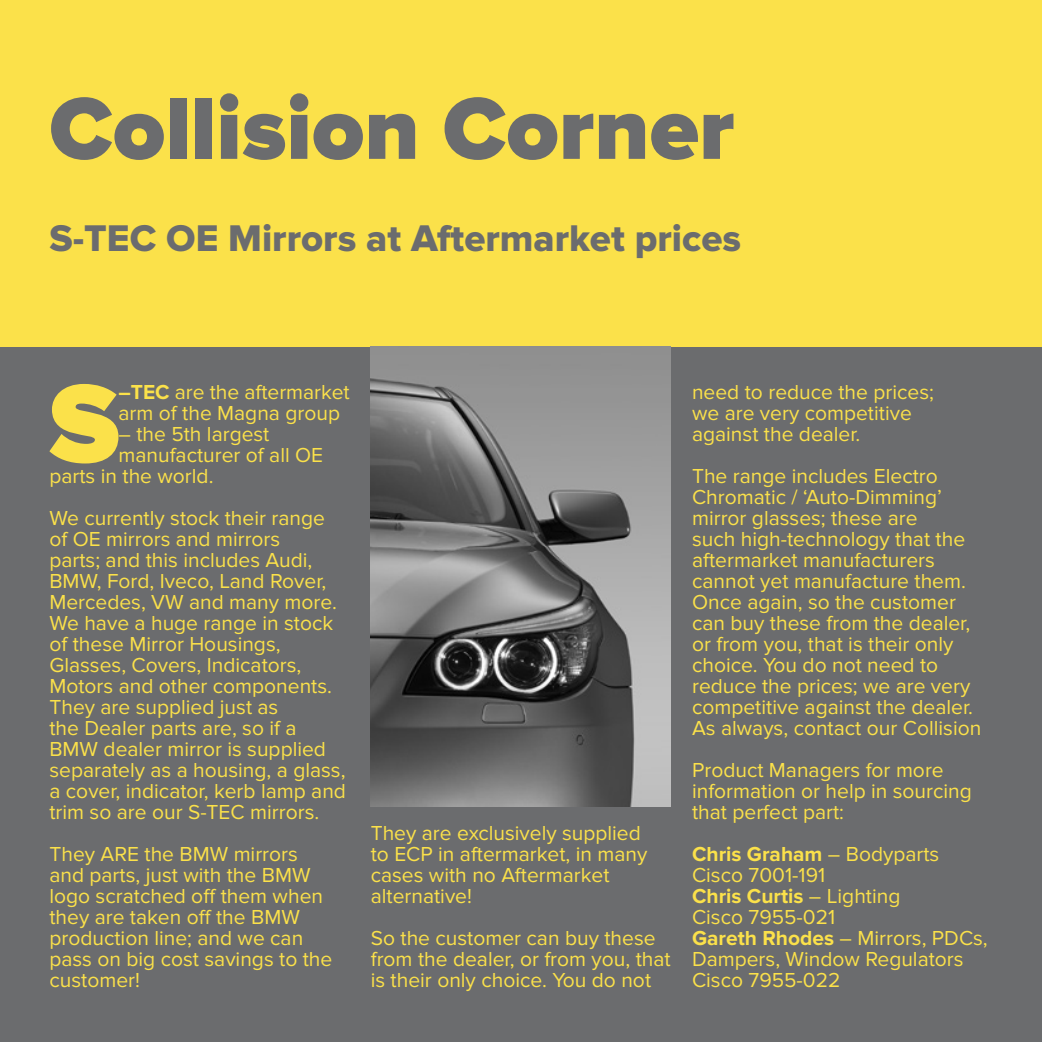
<style>
.page{position:relative;width:1042px;height:1042px;background:#fff}
.page>*{position:absolute;margin:0;border:0;box-sizing:border-box;transform-origin:0 0}
.t1{font:900 115.5px "Proxima Nova";color:#fbe14a}
.t2{font:900 91px "Proxima Nova";color:#6b6c6e}
.t3{font:38.5px "Proxima Nova Extrabld";color:#6b6c6e}
.t4{font:21px/21px "Proxima Nova";color:#fbe14a}
.s1{font-weight:700}
</style>
<div class="page">
<div style="left:0;top:345px;width:1042px;height:697px;background:#6b6c6e"></div>
<div style="left:0;top:0;width:1042px;height:346px;background:#fbe14a"></div>
<img style="left:371px;top:346px;width:300px;height:460px">
<h2 class="t2" style="left:49px;top:76px;width:686px">Collision Corner</h2>
<h3 class="t3" style="left:49px;top:216px;width:693px">S-TEC OE Mirrors at Aftermarket prices</h3>
<h1 class="t1" style="left:49px;top:357px;width:72px">S</h1>
<p class="t4" style="left:118px;top:382px;width:233px"><span class="s1">–TEC</span> are the aftermarket arm of the Magna group</p>
<p class="t4" style="left:118px;top:424px;width:152px">– the 5th largest</p>
<p class="t4" style="left:118px;top:445px;width:206px">manufacturer of all OE</p>
<p class="t4" style="left:49px;top:466px;width:166px">parts in the world.</p>
<p class="t4" style="left:49px;top:508px;width:298px">We currently stock their range of OE mirrors and mirrors<br>parts; and this includes Audi,<br>BMW, Ford, Iveco, Land Rover,<br>Mercedes, VW and many more.<br>We have a huge range in stock of these Mirror Housings,<br>Glasses, Covers, Indicators,<br>Motors and other components.<br>They are supplied just as<br>the Dealer parts are, so if a<br>BMW dealer mirror is supplied separately as a housing, a glass, a cover, indicator, kerb lamp and trim so are our S-TEC mirrors.</p>
<p class="t4" style="left:49px;top:844px;width:284px">They ARE the BMW mirrors and parts, just with the BMW logo scratched off them when they are taken off the BMW production line; and we can pass on big cost savings to the customer!</p>
<p class="t4" style="left:371px;top:823px;width:278px">They are exclusively supplied to ECP in aftermarket, in many cases with no Aftermarket alternative!</p>
<p class="t4" style="left:371px;top:928px;width:301px">So the customer can buy these from the dealer, or from you, that is their only choice. You do not</p>
<p class="t4" style="left:692px;top:382px;width:243px">need to reduce the prices; we are very competitive against the dealer.</p>
<p class="t4" style="left:692px;top:466px;width:291px">The range includes Electro<br>Chromatic / ‘Auto-Dimming’ mirror glasses; these are<br>such high-technology that the aftermarket manufacturers cannot yet manufacture them.<br>Once again, so the customer can buy these from the dealer, or from you, that is their only choice. You do not need to reduce the prices; we are very competitive against the dealer.<br>As always, contact our Collision</p>
<p class="t4" style="left:692px;top:760px;width:281px">Product Managers for more information or help in sourcing that perfect part:</p>
<p class="t4" style="left:692px;top:844px;width:297px"><span class="s1">Chris Graham</span> – Bodyparts<br>Cisco 7001-191<br><span class="s1">Chris Curtis</span> – Lighting<br>Cisco 7955-021<br><span class="s1">Gareth Rhodes</span> – Mirrors, PDCs,<br>Dampers, Window Regulators<br>Cisco 7955-022</p>
</div>
